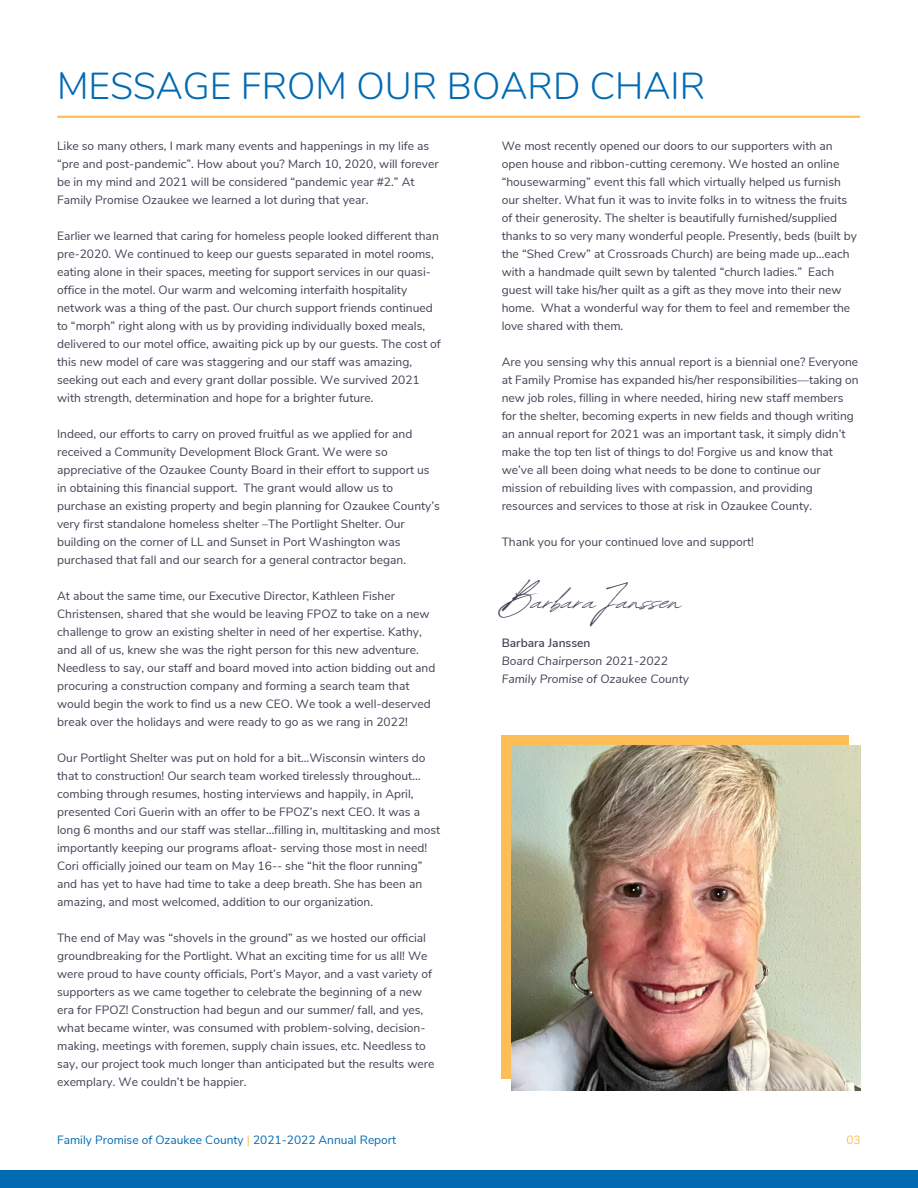
<style>
.page{position:relative;width:918px;height:1188px;background:#fff}
.page>*{position:absolute;margin:0;border:0;box-sizing:border-box;transform-origin:0 0}
.t1{font:43.5px "Revive 80 Signature";color:#443f53}
.t2{font:300 37.5px "Nunito";color:#006ab3}
.t3{font:12px/18px "Nunito Sans";color:#443f53}
.t4{font:italic 12px/18px "Nunito Sans";color:#443f53}
.t5{font:12px "Nunito Sans";color:#006ab3}
.t6{font:600 12px "Nunito Sans";color:#443f53}
.t7{font:12px "Nunito Sans";color:#fdbe57}
.s1{color:#fdbe57}
</style>
<div class="page">
<div style="left:502px;top:735px;width:347px;height:344px;background:#fdbe57"></div>
<img style="left:512px;top:746px;width:348px;height:344px">
<div style="left:0;top:1170px;width:918px;height:18px;background:#006ab3"></div>
<hr style="left:58px;top:116px;width:801px;height:2px;background:#fdbe57">
<h2 class="t2" style="left:57px;top:61px;width:650px">MESSAGE FROM OUR BOARD CHAIR</h2>
<p class="t3" style="left:57px;top:137px;width:383px">Like so many others, I mark many events and happenings in my life as “pre and post-pandemic”. How about you? March 10, 2020, will forever be in my mind and 2021 will be considered “pandemic year #2.” At Family Promise Ozaukee we learned a lot during that year.</p>
<p class="t3" style="left:57px;top:227px;width:385px">Earlier we learned that caring for homeless people looked different than pre-2020. We continued to keep our guests separated in motel rooms, eating alone in their spaces, meeting for support services in our quasi&shy;office in the motel. Our warm and welcoming interfaith hospitality network was a thing of the past. Our church support friends continued to “morph” right along with us by providing individually boxed meals, delivered to our motel office, awaiting pick up by our guests. The cost of this new model of care was staggering and our staff was amazing, seeking out each and every grant dollar possible. We survived 2021 with strength, determination and hope for a brighter future.</p>
<p class="t3" style="left:57px;top:425px;width:384px">Indeed, our efforts to carry on proved fruitful as we applied for and received a Community Development Block Grant. We were so appreciative of the Ozaukee County Board in their effort to support us in obtaining this financial support. The grant would allow us to purchase an existing property and begin planning for Ozaukee County’s very first standalone homeless shelter –The Portlight Shelter. Our building on the corner of LL and Sunset in Port Washington was purchased that fall and our search for a general contractor began.</p>
<p class="t3" style="left:57px;top:587px;width:380px">At about the same time, our Executive Director, Kathleen Fisher Christensen, shared that she would be leaving FPOZ to take on a new challenge to grow an existing shelter in need of her expertise. Kathy, and all of us, knew she was the right person for this new adventure.<br>Needless to say, our staff and board moved into action bidding out and procuring a construction company and forming a search team that would begin the work to find us a new CEO. We took a well-deserved break over the holidays and were ready to go as we rang in 2022!</p>
<p class="t3" style="left:57px;top:749px;width:385px">Our Portlight Shelter was put on hold for a bit…Wisconsin winters do that to construction! Our search team worked tirelessly throughout… combing through resumes, hosting interviews and happily, in April, presented Cori Guerin with an offer to be FPOZ’s next CEO. It was a long 6 months and our staff was stellar…filling in, multitasking and most importantly keeping our programs afloat- serving those most in need!<br>Cori officially joined our team on May 16-- she “hit the floor running” and has yet to have had time to take a deep breath. She has been an amazing, and most welcomed, addition to our organization.</p>
<p class="t3" style="left:57px;top:929px;width:379px">The end of May was “shovels in the ground” as we hosted our official groundbreaking for the Portlight. What an exciting time for us all! We were proud to have county officials, Port’s Mayor, and a vast variety of supporters as we came together to celebrate the beginning of a new era for FPOZ! Construction had begun and our summer/ fall, and yes, what became winter, was consumed with problem-solving, decision&shy;making, meetings with foremen, supply chain issues, etc. Needless to say, our project took much longer than anticipated but the results were exemplary. We couldn’t be happier.</p>
<p class="t3" style="left:502px;top:137px;width:357px">We most recently opened our doors to our supporters with an open house and ribbon-cutting ceremony. We hosted an online “housewarming” event this fall which virtually helped us furnish our shelter. What fun it was to invite folks in to witness the fruits of their generosity. The shelter is beautifully furnished/supplied thanks to so very many wonderful people. Presently, beds (built by the “Shed Crew” at Crossroads Church) are being made up…each with a handmade quilt sewn by talented “church ladies.” Each guest will take his/her quilt as a gift as they move into their new home. What a wonderful way for them to feel and remember the love shared with them.</p>
<p class="t3" style="left:502px;top:353px;width:359px">Are you sensing why this annual report is a biennial one? Everyone at Family Promise has expanded his/her responsibilities—taking on new job roles, filling in where needed, hiring new staff members for the shelter, becoming experts in new fields and though writing an annual report for 2021 was an important task, it simply didn’t make the top ten list of things to do! Forgive us and know that we’ve all been doing what needs to be done to continue our mission of rebuilding lives with compassion, and providing resources and services to those at risk in Ozaukee County.</p>
<p class="t3" style="left:502px;top:533px;width:254px">Thank you for your continued love and support!</p>
<h1 class="t1" style="left:502px;top:568px;width:181px">BarbaraJanssen</h1>
<p class="t6" style="left:502px;top:635px;width:90px">Barbara Janssen</p>
<p class="t4" style="left:502px;top:652px;width:189px">Board Chairperson 2021-2022<br>Family Promise of Ozaukee County</p>
<p class="t5" style="left:57px;top:1131px;width:341px">Family Promise of Ozaukee County <span class="s1">|</span> 2021-2022 Annual Report</p>
<p class="t7" style="left:846px;top:1131px;width:16px">03</p>
</div>
